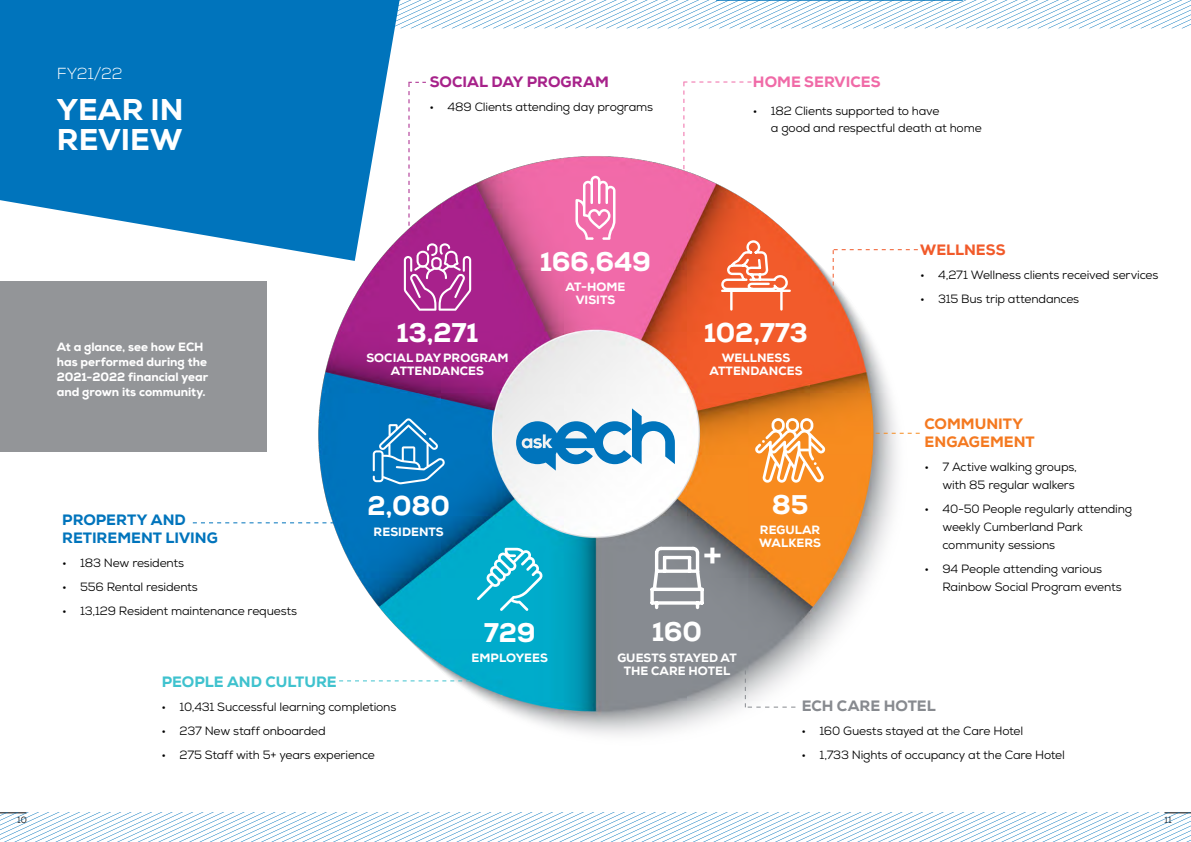
<style>
.page{position:relative;width:1191px;height:842px;background:#fff}
.page>*{position:absolute;margin:0;border:0;box-sizing:border-box;transform-origin:0 0}
.t1{font:700 39px "Nexa";color:#fff}
.t2{font:800 30px/30px "Nexa";letter-spacing:.005em;color:#fff}
.t3{font:800 27px "Nexa";letter-spacing:-.01em;color:#fff}
.t4{font:300 16px "Nexa";letter-spacing:-.01em;color:#fff}
.t5{font:800 15px/18px "Nexa";color:#0074bc}
.t6{font:800 15px/18px "Nexa";color:#f47920}
.t7{font:800 15px "Nexa";letter-spacing:-.005em;color:#3fc2ce}
.t8{font:800 15px "Nexa";letter-spacing:.005em;color:#a7228a}
.t9{font:800 15px "Nexa";color:#f06aa7}
.t10{font:800 15px "Nexa";letter-spacing:-.005em;color:#878a8f}
.t11{font:800 15px "Nexa";color:#f15a2a}
.t12{font:12px/18px "Nexa";letter-spacing:-.015em;color:#000}
.t13{font:800 12px/13px "Nexa";letter-spacing:.005em;color:#fff;text-align:center}
.t14{font:9px "Nexa";color:#000}
</style>
<div class="page">
<img style="left:318px;top:156px;width:586px;height:580px">
<div style="left:0;top:281px;width:266px;height:171px;background:#939598"></div>
<svg style="left:0;top:28px;width:399px;height:233px;fill:#0074bc"></svg>
<svg style="left:0;top:0;width:1191px;height:28px"></svg>
<svg style="left:0;top:812px;width:1191px;height:30px"></svg>
<svg style="left:575px;top:176px;width:40px;height:64px"></svg>
<svg style="left:477px;top:548px;width:66px;height:63px;background:#34bcd5"></svg>
<svg style="left:373px;top:418px;width:72px;height:66px;background:#338fca"></svg>
<svg style="left:721px;top:240px;width:70px;height:71px"></svg>
<svg style="left:754px;top:418px;width:71px;height:65px"></svg>
<svg style="left:648px;top:544px;width:57px;height:66px"></svg>
<svg style="left:516px;top:408px;width:159px;height:63px"></svg>
<svg style="left:404px;top:82px;width:67px;height:229px"></svg>
<svg style="left:683px;top:82px;width:68px;height:95px"></svg>
<svg style="left:832px;top:249px;width:85px;height:52px"></svg>
<svg style="left:851px;top:433px;width:68px;height:1px"></svg>
<svg style="left:745px;top:662px;width:50px;height:46px"></svg>
<svg style="left:339px;top:680px;width:131px;height:1px"></svg>
<svg style="left:193px;top:522px;width:141px;height:1px"></svg>
<h3 class="t4" style="left:57px;top:64px;width:67px">FY21/22</h3>
<h2 class="t2" style="left:57px;top:95px;width:128px">YEAR IN<br>REVIEW</h2>
<p class="t13" style="left:57px;top:340px;width:153px;line-height:15px;text-align:left">At a glance, see how ECH has performed during the<br>2021-2022 financial year and grown its community.</p>
<p class="t5" style="left:62px;top:511px;width:157px">PROPERTY AND<br>RETIREMENT LIVING</p>
<p class="t12" style="left:62px;top:554px;width:123px">• 183 New residents</p>
<p class="t12" style="left:62px;top:578px;width:137px">• 556 Rental residents</p>
<p class="t12" style="left:62px;top:602px;width:237px">• 13,129 Resident maintenance requests</p>
<p class="t8" style="left:430px;top:72px;width:181px">SOCIAL DAY PROGRAM</p>
<p class="t12" style="left:429px;top:98px;width:225px">• 489 Clients attending day programs</p>
<p class="t9" style="left:753px;top:72px;width:129px">HOME SERVICES</p>
<p class="t12" style="left:771px;top:103px;width:212px;line-height:17px;text-indent:-18px">• 182 Clients supported to have<br>a good and respectful death at home</p>
<h3 class="t3" style="left:540px;top:244px;width:113px">166,649</h3>
<p class="t13" style="left:565px;top:281px;width:61px">AT-HOME<br>VISITS</p>
<p class="t11" style="left:920px;top:240px;width:87px">WELLNESS</p>
<p class="t12" style="left:920px;top:266px;width:240px">• 4,271 Wellness clients received services</p>
<p class="t12" style="left:920px;top:290px;width:161px">• 315 Bus trip attendances</p>
<h3 class="t3" style="left:396px;top:315px;width:83px">13,271</h3>
<h3 class="t3" style="left:704px;top:315px;width:106px">102,773</h3>
<p class="t13" style="left:366px;top:352px;width:144px">SOCIAL DAY PROGRAM<br>ATTENDANCES</p>
<p class="t13" style="left:709px;top:352px;width:95px">WELLNESS<br>ATTENDANCES</p>
<h3 class="t3" style="left:367px;top:489px;width:84px">2,080</h3>
<p class="t13" style="left:374px;top:525px;width:72px">RESIDENTS</p>
<h1 class="t1" style="left:703px;top:531px;width:21px">+</h1>
<h3 class="t3" style="left:772px;top:487px;width:38px">85</h3>
<p class="t13" style="left:759px;top:524px;width:63px;text-align:left">REGULAR<br>WALKERS</p>
<p class="t6" style="left:924px;top:415px;width:112px">COMMUNITY<br>ENGAGEMENT</p>
<p class="t12" style="left:924px;top:458px;width:154px;text-align:right">• 7 Active walking groups, with 85 regular walkers</p>
<p class="t12" style="left:942px;top:500px;width:191px;text-indent:-18px">• 40-50 People regularly attending weekly Cumberland Park community sessions</p>
<p class="t12" style="left:942px;top:560px;width:181px;text-indent:-18px">• 94 People attending various<br>Rainbow Social Program events</p>
<h3 class="t3" style="left:484px;top:615px;width:53px">729</h3>
<h3 class="t3" style="left:652px;top:615px;width:51px">160</h3>
<p class="t7" style="left:162px;top:672px;width:176px">PEOPLE AND CULTURE</p>
<p class="t12" style="left:162px;top:698px;width:236px">• 10,431 Successful learning completions</p>
<p class="t12" style="left:162px;top:722px;width:166px">• 237 New staff onboarded</p>
<p class="t12" style="left:162px;top:746px;width:215px">• 275 Staff with 5+ years experience</p>
<p class="t13" style="left:471px;top:652px;width:78px">EMPLOYEES</p>
<p class="t13" style="left:617px;top:651px;width:121px">GUESTS STAYED AT<br>THE CARE HOTEL</p>
<p class="t10" style="left:801px;top:696px;width:136px">ECH CARE HOTEL</p>
<p class="t12" style="left:801px;top:722px;width:223px">• 160 Guests stayed at the Care Hotel</p>
<p class="t12" style="left:801px;top:746px;width:265px">• 1,733 Nights of occupancy at the Care Hotel</p>
<p class="t14" style="left:17px;top:815px;width:11px">10</p>
<p class="t14" style="left:1164px;top:815px;width:9px">11</p>
</div>
